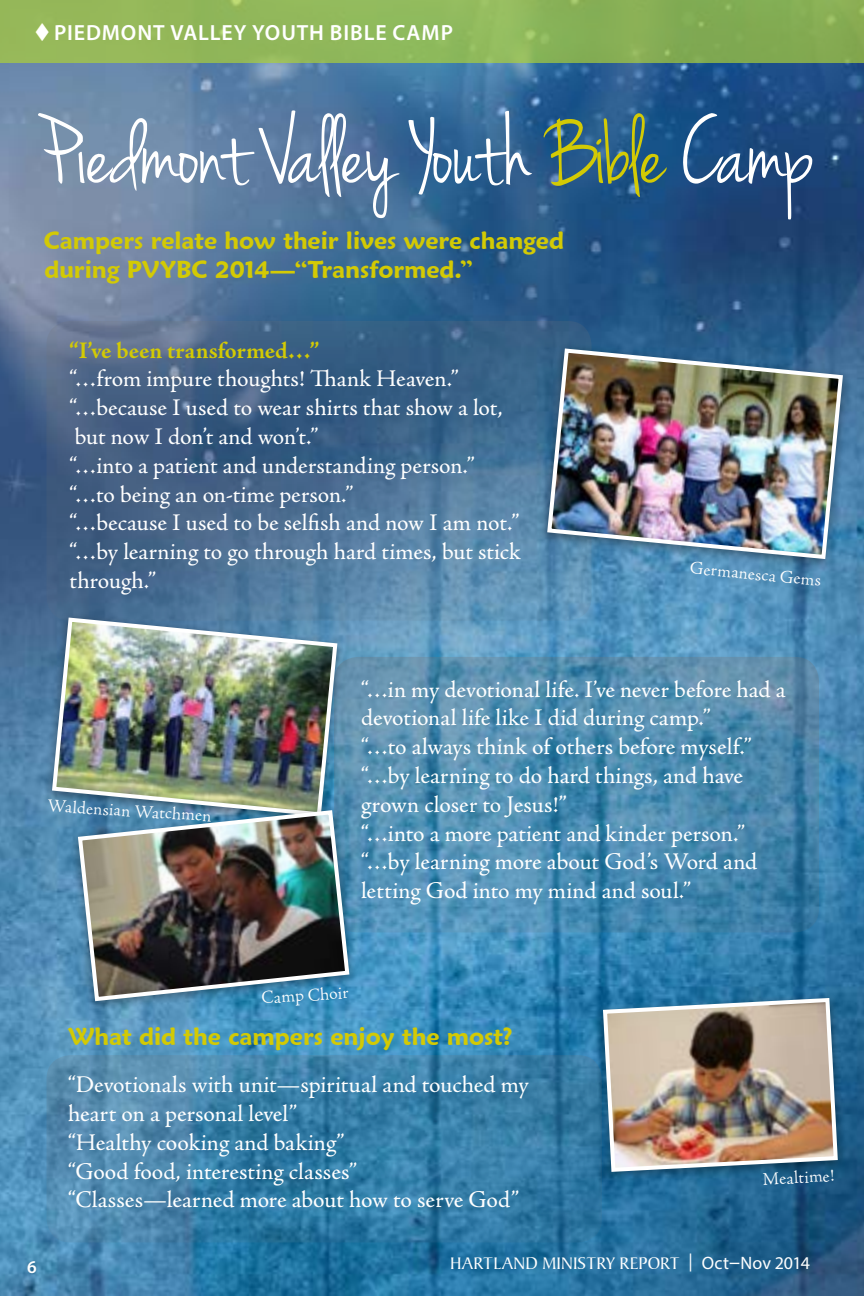
<style>
.page{position:relative;width:864px;height:1296px;background:#fff}
.page>*{position:absolute;margin:0;border:0;box-sizing:border-box;transform-origin:0 0}
.t1{font:100px "Jenna Sue";letter-spacing:-.005em;color:#fff}
.t2{font:24px/28.8px "Adobe Jenson Pro";color:#fff}
.t3{font:600 24px/28.8px "Maiandra GD";color:#d3ca04}
.t4{font:700 24px "Adobe Jenson Pro";color:#d3ca04}
.t5{font:600 22px "Myriad Pro";letter-spacing:.04em;color:#fff}
.t6{font:300 18px "Adobe Jenson Pro";color:#fff}
.t7{font:18px "Baker Signet BT";letter-spacing:.005em;color:#fff}
.t8{font:600 18px "Myriad Pro";color:#fff}
.s1{color:#d3ca04}
.s2{font-family:"Myriad Pro"}
.s3{font-family:"Myriad Pro";font-size:22px}
</style>
<div class="page">
<img style="left:0;top:63px;width:864px;height:1233px">
<div style="left:0;top:0;width:864px;height:63px;background:linear-gradient(to right,#99bd5d,#82ac54)"></div>
<svg style="left:47px;top:321px;width:545px;height:300px"></svg>
<svg style="left:334px;top:657px;width:485px;height:275px"></svg>
<div style="left:538px;top:342px;width:314px;height:228px;background:#000;opacity:.4"></div>
<img style="left:545px;top:346px;width:300px;height:215px">
<div style="left:43px;top:611px;width:304px;height:216px;background:#000;opacity:.4"></div>
<img style="left:50px;top:615px;width:290px;height:204px">
<div style="left:69px;top:804px;width:290px;height:208px;background:#000;opacity:.4"></div>
<img style="left:76px;top:808px;width:276px;height:195px">
<svg style="left:47px;top:1055px;width:555px;height:188px"></svg>
<div style="left:594px;top:992px;width:252px;height:192px;background:#000;opacity:.4"></div>
<img style="left:601px;top:996px;width:239px;height:178px">
<p class="t5" style="left:34px;top:18px;width:321px">▼ PIEDMONT VALLEY YOUTH BIBLE</p>
<p class="t5" style="left:393px;top:18px;width:45px">CAMP</p>
<h1 class="t1" style="left:39px;top:96px;width:778px">Piedmont Valley Youth <span class="s1">Bible</span> Camp</h1>
<p class="t3" style="left:44px;top:226px;width:522px">Campers relate how their lives were changed during PVYBC 2014—“Transformed.”</p>
<p class="t4" style="left:70px;top:336px;width:251px">“I’ve been transformed…”</p>
<p class="t2" style="left:70px;top:365px;width:453px">“…from impure thoughts! Thank Heaven.” “…because I used to wear shirts that show a lot, but now I don’t and won’t.”<br>“…into a patient and understanding person.” “…to being an on-time person.”<br>“…because I used to be selfish and now I am not.” “…by learning to go through hard times, but stick through.”</p>
<p class="t6" style="left:691px;top:558px;width:133px;rotate:5deg">Germanesca Gems</p>
<p class="t6" style="left:48px;top:796px;width:166px;rotate:3deg">Waldensian Watchmen</p>
<p class="t2" style="left:361px;top:675px;width:426px">“…in my devotional life. I’ve never before had a devotional life like I did during camp.”<br>“…to always think of others before myself.” “…by learning to do hard things, and have grown closer to Jesus!”<br>“…into a more patient and kinder person.” “…by learning more about God’s Word and letting God into my mind and soul.”</p>
<p class="t6" style="left:261px;top:987px;width:92px;rotate:-3deg">Camp Choir</p>
<p class="t3" style="left:68px;top:1021px;width:446px">What did the campers enjoy the most?</p>
<p class="t2" style="left:68px;top:1071px;width:462px">“Devotionals with unit—spiritual and touched my heart on a personal level”<br>“Healthy cooking and baking”<br>“Good food, interesting classes” “Classes—learned more about how to serve God”</p>
<p class="t6" style="left:762px;top:1169px;width:73px;rotate:-3deg">Mealtime!</p>
<p class="t8" style="left:27px;top:1256px;width:11px">6</p>
<p class="t7" style="left:450px;top:1253px;width:361px">HARTLAND MINISTRY REPORT <span class="s2">| Oct</span><span class="s3">–</span><span class="s2">Nov 2014</span></p>
</div>
